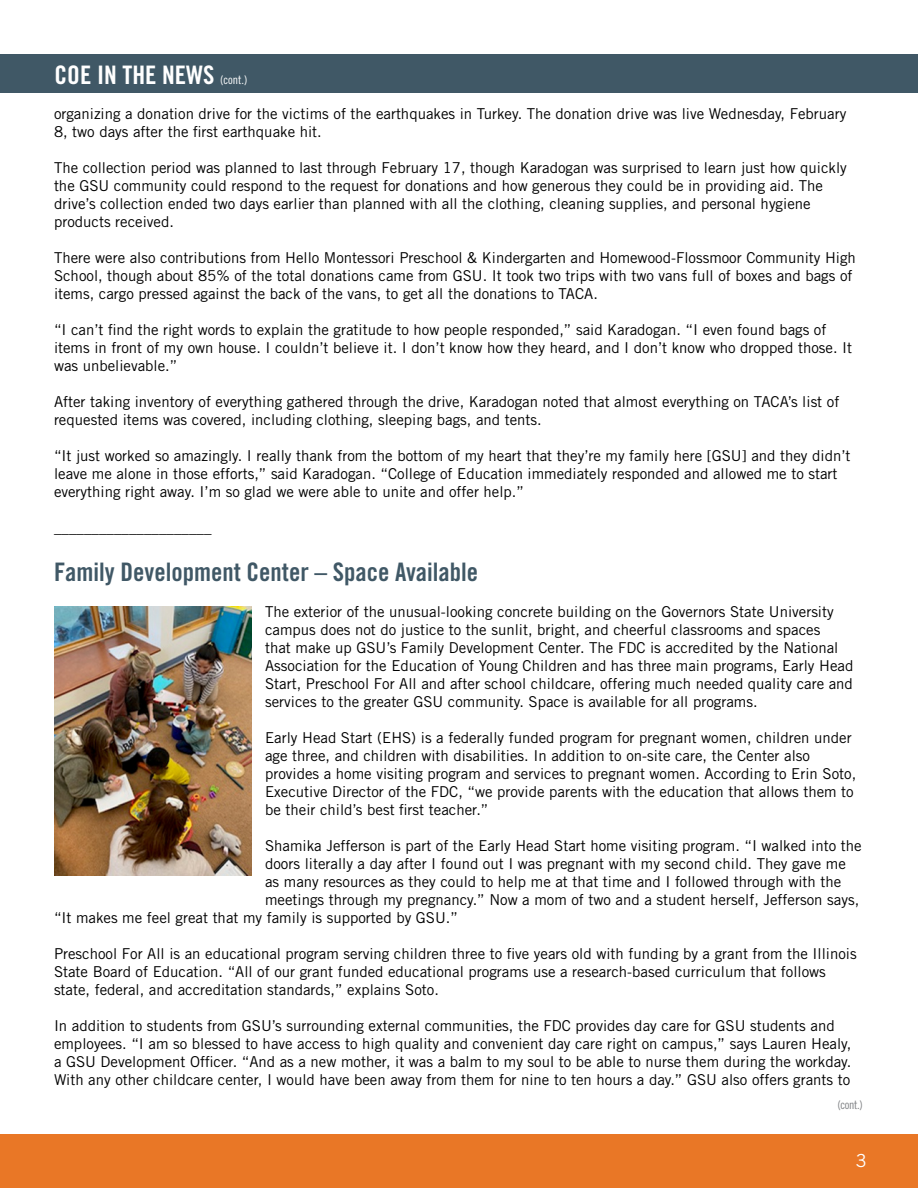
<style>
.page{position:relative;width:918px;height:1188px;background:#fff}
.page>*{position:absolute;margin:0;border:0;box-sizing:border-box;transform-origin:0 0}
.t1{font:25.5px "Trade Gothic LT Std Bd Cn 20";color:#405866}
.t2{font:25.5px "Trade Gothic LT Std Bd Cn 20";color:#fff}
.t3{font:18px "Trade Gothic LT Std";color:#fff}
.t4{font:15px/18px "Trade Gothic LT Std";color:#000}
.t5{font:12px "Trade Gothic LT Std Cn 18";color:#808285}
.s1{font-family:"Trade Gothic LT Std Cn 18";font-size:12px}
</style>
<div class="page">
<div style="left:0;top:54px;width:918px;height:39px;background:#405866"></div>
<img style="left:54px;top:606px;width:198px;height:270px">
<div style="left:0;top:1134px;width:918px;height:54px;background:#e97726"></div>
<p class="t2" style="left:55px;top:59px;width:195px">COE IN THE NEWS <span class="s1">(cont.)</span></p>
<p class="t4" style="left:54px;top:104px;width:794px">organizing a donation drive for the victims of the earthquakes in Turkey. The donation drive was live Wednesday, February<br>8, two days after the first earthquake hit.</p>
<p class="t4" style="left:54px;top:158px;width:794px">The collection period was planned to last through February 17, though Karadogan was surprised to learn just how quickly the GSU community could respond to the request for donations and how generous they could be in providing aid. The drive’s collection ended two days earlier than planned with all the clothing, cleaning supplies, and personal hygiene products received.</p>
<p class="t4" style="left:54px;top:248px;width:803px">There were also contributions from Hello Montessori Preschool &amp; Kindergarten and Homewood-Flossmoor Community High<br>School, though about 85% of the total donations came from GSU. It took two trips with two vans full of boxes and bags of items, cargo pressed against the back of the vans, to get all the donations to TACA.</p>
<p class="t4" style="left:54px;top:320px;width:800px">“I can’t find the right words to explain the gratitude to how people responded,” said Karadogan. “I even found bags of items in front of my own house. I couldn’t believe it. I don’t know how they heard, and I don’t know who dropped those. It was unbelievable.”</p>
<p class="t4" style="left:54px;top:392px;width:787px">After taking inventory of everything gathered through the drive, Karadogan noted that almost everything on TACA’s list of requested items was covered, including clothing, sleeping bags, and tents.</p>
<p class="t4" style="left:54px;top:446px;width:798px">“It just worked so amazingly. I really thank from the bottom of my heart that they’re my family here [GSU] and they didn’t leave me alone in those efforts,” said Karadogan. “College of Education immediately responded and allowed me to start everything right away. I’m so glad we were able to unite and offer help.”</p>
<p class="t4" style="left:54px;top:518px;width:159px">_____________________</p>
<p class="t1" style="left:54px;top:557px;width:426px">Family Development Center – Space Available</p>
<p class="t4" style="left:265px;top:603px;width:590px">The exterior of the unusual-looking concrete building on the Governors State University campus does not do justice to the sunlit, bright, and cheerful classrooms and spaces<br>that make up GSU’s Family Development Center. The FDC is accredited by the National Association for the Education of Young Children and has three main programs, Early Head Start, Preschool For All and after school childcare, offering much needed quality care and services to the greater GSU community. Space is available for all programs.</p>
<p class="t4" style="left:265px;top:729px;width:593px">Early Head Start (EHS) is a federally funded program for pregnant women, children under age three, and children with disabilities. In addition to on-site care, the Center also provides a home visiting program and services to pregnant women. According to Erin Soto, Executive Director of the FDC, “we provide parents with the education that allows them to be their child’s best first teacher.”</p>
<p class="t4" style="left:265px;top:837px;width:598px">Shamika Jefferson is part of the Early Head Start home visiting program. “I walked into the</p>
<p class="t4" style="left:265px;top:855px;width:582px">doors literally a day after I found out I was pregnant with my second child. They gave me</p>
<p class="t4" style="left:265px;top:873px;width:578px">as many resources as they could to help me at that time and I followed through with the</p>
<p class="t4" style="left:265px;top:891px;width:596px">meetings through my pregnancy.” Now a mom of two and a student herself, Jefferson says,</p>
<p class="t4" style="left:54px;top:909px;width:406px">“It makes me feel great that my family is supported by GSU.”</p>
<p class="t4" style="left:54px;top:945px;width:804px">Preschool For All is an educational program serving children three to five years old with funding by a grant from the Illinois<br>State Board of Education. “All of our grant funded educational programs use a research-based curriculum that follows state, federal, and accreditation standards,” explains Soto.</p>
<p class="t4" style="left:54px;top:1017px;width:799px">In addition to students from GSU’s surrounding external communities, the FDC provides day care for GSU students and employees. “I am so blessed to have access to high quality and convenient day care right on campus,” says Lauren Healy, a GSU Development Officer. “And as a new mother, it was a balm to my soul to be able to nurse them during the workday.<br>With any other childcare center, I would have been away from them for nine to ten hours a day.” GSU also offers grants to</p>
<p class="t5" style="left:837px;top:1097px;width:27px">(cont.)</p>
<p class="t3" style="left:856px;top:1150px;width:12px">3</p>
</div>
